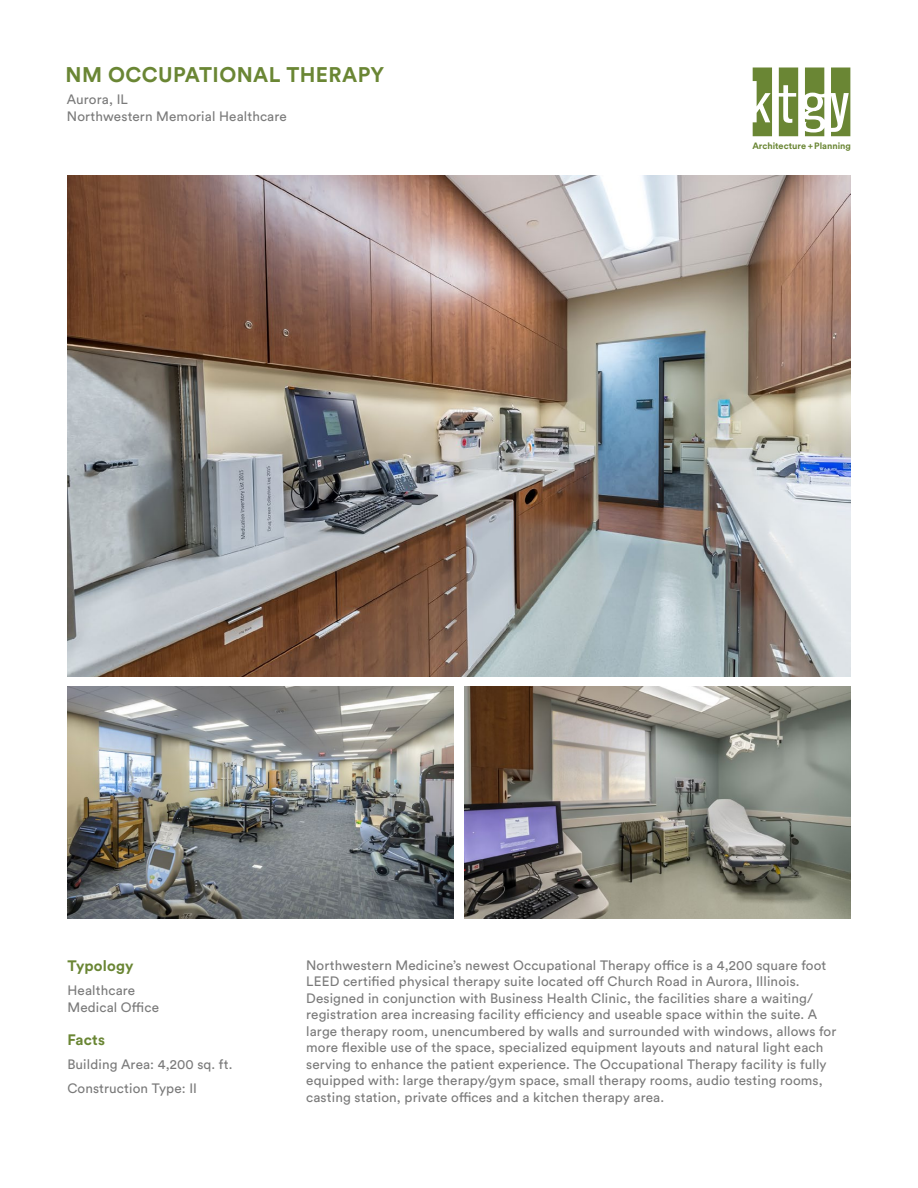
<style>
.page{position:relative;width:918px;height:1188px;background:#fff}
.page>*{position:absolute;margin:0;border:0;box-sizing:border-box;transform-origin:0 0}
.BROCHURE_-_Project_T{font:700 21px "Circular Std";letter-spacing:.02em;color:#6a8634}
.BROCHURE_-_Category{font:700 15px "Circular Std";letter-spacing:.01em;color:#6a8634}
.BROCHURE_-_Paragraph{font:13.5px/16.5px "Circular Std";letter-spacing:.01em;color:#7a7a7a}
.BROCHURE_-_Location{font:13.5px "Circular Std";letter-spacing:.01em;color:#7a7a7a}
.t1{font:700 9.15px "Circular Std";color:#6a8634}
</style>
<div class="page">
<svg style="left:753px;top:68px;width:19px;height:68px"></svg>
<svg style="left:779px;top:68px;width:19px;height:68px"></svg>
<svg style="left:831px;top:68px;width:19px;height:68px"></svg>
<svg style="left:805px;top:68px;width:19px;height:68px"></svg>
<img style="left:68px;top:176px;width:782px;height:501px">
<img style="left:68px;top:687px;width:386px;height:231px">
<img style="left:464px;top:687px;width:386px;height:231px">
<p class="BROCHURE_-_Project_T" style="left:66px;top:61px;width:320px">NM OCCUPATIONAL THERAPY</p>
<p class="BROCHURE_-_Location" style="left:67px;top:91px;width:63px">Aurora, IL</p>
<p class="BROCHURE_-_Location" style="left:67px;top:108px;width:221px">Northwestern Memorial Healthcare</p>
<p class="t1" style="left:752px;top:139px;width:100px">Architecture + Planning</p>
<p class="BROCHURE_-_Category" style="left:68px;top:956px;width:67px">Typology</p>
<p class="BROCHURE_-_Paragraph" style="left:68px;top:982px;width:69px">Healthcare</p>
<p class="BROCHURE_-_Paragraph" style="left:68px;top:998px;width:93px">Medical Office</p>
<p class="BROCHURE_-_Category" style="left:68px;top:1030px;width:39px">Facts</p>
<p class="BROCHURE_-_Paragraph" style="left:68px;top:1055px;width:166px">Building Area: 4,200 sq. ft.</p>
<p class="BROCHURE_-_Paragraph" style="left:68px;top:1079px;width:131px">Construction Type: II</p>
<p class="BROCHURE_-_Paragraph" style="left:306px;top:957px;width:532px">Northwestern Medicine’s newest Occupational Therapy office is a 4,200 square foot LEED certified physical therapy suite located off Church Road in Aurora, Illinois.<br>Designed in conjunction with Business Health Clinic, the facilities share a waiting/ registration area increasing facility efficiency and useable space within the suite. A large therapy room, unencumbered by walls and surrounded with windows, allows for more flexible use of the space, specialized equipment layouts and natural light each serving to enhance the patient experience. The Occupational Therapy facility is fully equipped with: large therapy/gym space, small therapy rooms, audio testing rooms, casting station, private offices and a kitchen therapy area.</p>
</div>
